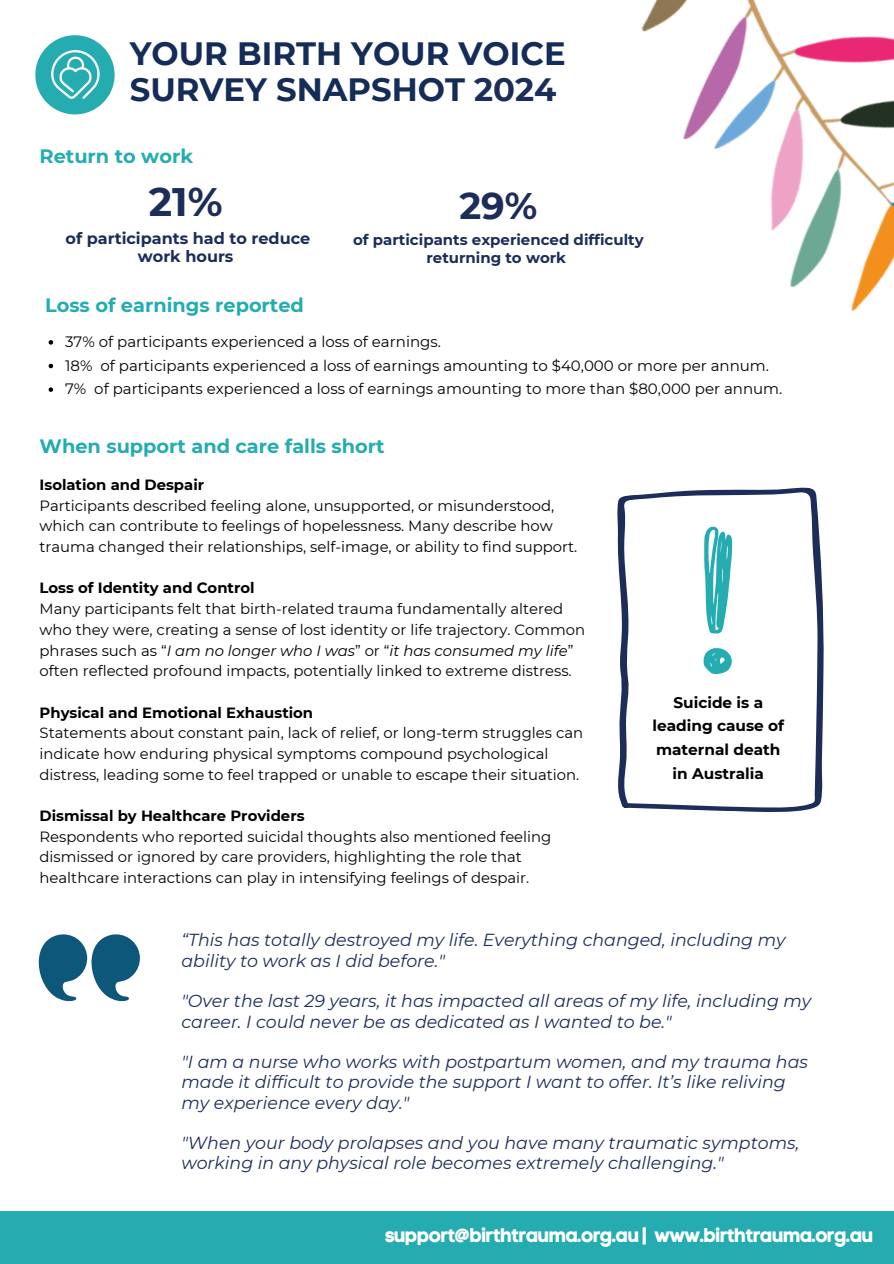
<style>
.page{position:relative;width:894px;height:1264px;background:#fff}
.page>*{position:absolute;margin:0;border:0;box-sizing:border-box;transform-origin:0 0}
.t1{font:700 39.75px "Montserrat";color:#1c2d5a}
.t2{font:700 37.05px "Montserrat";color:#1c2d5a}
.t3{font:700 32.25px/36px "Montserrat";color:#152c59}
.t4{font:19.5px "Code Pro Bold LC";letter-spacing:-.04em;color:#fff}
.t5{font:700 19.35px "Montserrat";color:#25acb0}
.t6{font:italic 17.4px/20.2px "Montserrat";color:#1c2d5a}
.t7{font:700 16.05px/18.8px "Montserrat";color:#1c2d5a;text-align:center}
.t8{font:700 15.3px/23.7px "Montserrat";color:#000;text-align:center}
.t9{font:15px "Montserrat";color:#000}
.t10{font:700 15px/17.4px "Montserrat";color:#1c2d5a;text-align:center}
.t11{font:14.85px/20.7px "Montserrat";color:#000}
.t12{font:700 14.85px "Montserrat";color:#000}
.s1{color:#1c2d5a}
.s2{font-style:italic}
</style>
<div class="page">
<img style="left:641px;top:0;width:252px;height:312px">
<div style="left:35px;top:35px;width:80px;height:79px;background:#25acb0;border-radius:50%"></div>
<img style="left:39px;top:39px;width:72px;height:72px">
<div style="left:0;top:1210px;width:893px;height:53px;background:#25acb0"></div>
<svg style="left:49px;top:340px;width:4px;height:4px"></svg>
<svg style="left:49px;top:364px;width:4px;height:4px"></svg>
<svg style="left:49px;top:387px;width:4px;height:5px"></svg>
<svg style="left:39px;top:934px;width:101px;height:67px"></svg>
<svg style="left:617px;top:487px;width:207px;height:325px"></svg>
<svg style="left:704px;top:526px;width:28px;height:107px"></svg>
<svg style="left:703px;top:648px;width:29px;height:26px"></svg>
<h5 class="t3" style="left:130px;top:35px;width:437px">YOUR BIRTH YOUR VOICE<br>SURVEY SNAPSHOT <span class="s1">2024</span></h5>
<h2 class="t5" style="left:40px;top:144px;width:155px">Return to work</h2>
<p class="t1" style="left:149px;top:177px;width:75px">21%</p>
<p class="t7" style="left:65px;top:228px;width:246px">of participants had to reduce work hours</p>
<p class="t5" style="left:45px;top:293px;width:260px">Loss of earnings reported</p>
<p class="t2" style="left:459px;top:183px;width:79px">29%</p>
<p class="t10" style="left:353px;top:231px;width:292px">of participants experienced difficulty returning to work</p>
<h1 class="t9" style="left:65px;top:332px;width:377px">37% of participants experienced a loss of earnings.</h1>
<h2 class="t9" style="left:65px;top:356px;width:705px">18% of participants experienced a loss of earnings amounting to $40,000 or more per annum.</h2>
<h3 class="t9" style="left:65px;top:379px;width:718px">7% of participants experienced a loss of earnings amounting to more than $80,000 per annum.</h3>
<p class="t5" style="left:40px;top:434px;width:346px">When support and care falls short</p>
<p class="t12" style="left:40px;top:475px;width:166px">Isolation and Despair</p>
<p class="t11" style="left:40px;top:495px;width:539px">Participants described feeling alone, unsupported, or misunderstood, which can contribute to feelings of hopelessness. Many describe how trauma changed their relationships, self-image, or ability to find support.</p>
<p class="t12" style="left:40px;top:579px;width:216px">Loss of Identity and Control</p>
<p class="t11" style="left:40px;top:598px;width:547px">Many participants felt that birth-related trauma fundamentally altered who they were, creating a sense of lost identity or life trajectory. Common phrases such as “<span class="s2">I am no longer who I was</span>” or “<span class="s2">it has consumed my life</span>” often reflected profound impacts, potentially linked to extreme distress.</p>
<p class="t12" style="left:40px;top:703px;width:275px">Physical and Emotional Exhaustion</p>
<h5 class="t11" style="left:40px;top:722px;width:545px">Statements about constant pain, lack of relief, or long-term struggles can indicate how enduring physical symptoms compound psychological distress, leading some to feel trapped or unable to escape their situation.</h5>
<h4 class="t12" style="left:40px;top:806px;width:266px">Dismissal by Healthcare Providers</h4>
<h4 class="t11" style="left:40px;top:826px;width:513px">Respondents who reported suicidal thoughts also mentioned feeling dismissed or ignored by care providers, highlighting the role that healthcare interactions can play in intensifying feelings of despair.</h4>
<p class="t8" style="left:652px;top:690px;width:133px">Suicide is a leading cause of maternal death in Australia</p>
<p class="t6" style="left:181px;top:930px;width:605px">“This has totally destroyed my life. Everything changed, including my ability to work as I did before."</p>
<p class="t6" style="left:181px;top:990px;width:631px">"Over the last 29 years, it has impacted all areas of my life, including my career. I could never be as dedicated as I wanted to be."</p>
<h2 class="t6" style="left:181px;top:1051px;width:628px">"I am a nurse who works with postpartum women, and my trauma has made it difficult to provide the support I want to offer. It’s like reliving my experience every day."</h2>
<p class="t6" style="left:181px;top:1132px;width:619px">"When your body prolapses and you have many traumatic symptoms, working in any physical role becomes extremely challenging."</p>
<p class="t4" style="left:385px;top:1223px;width:490px">support@birthtrauma.org.au | www.birthtrauma.org.au</p>
</div>
